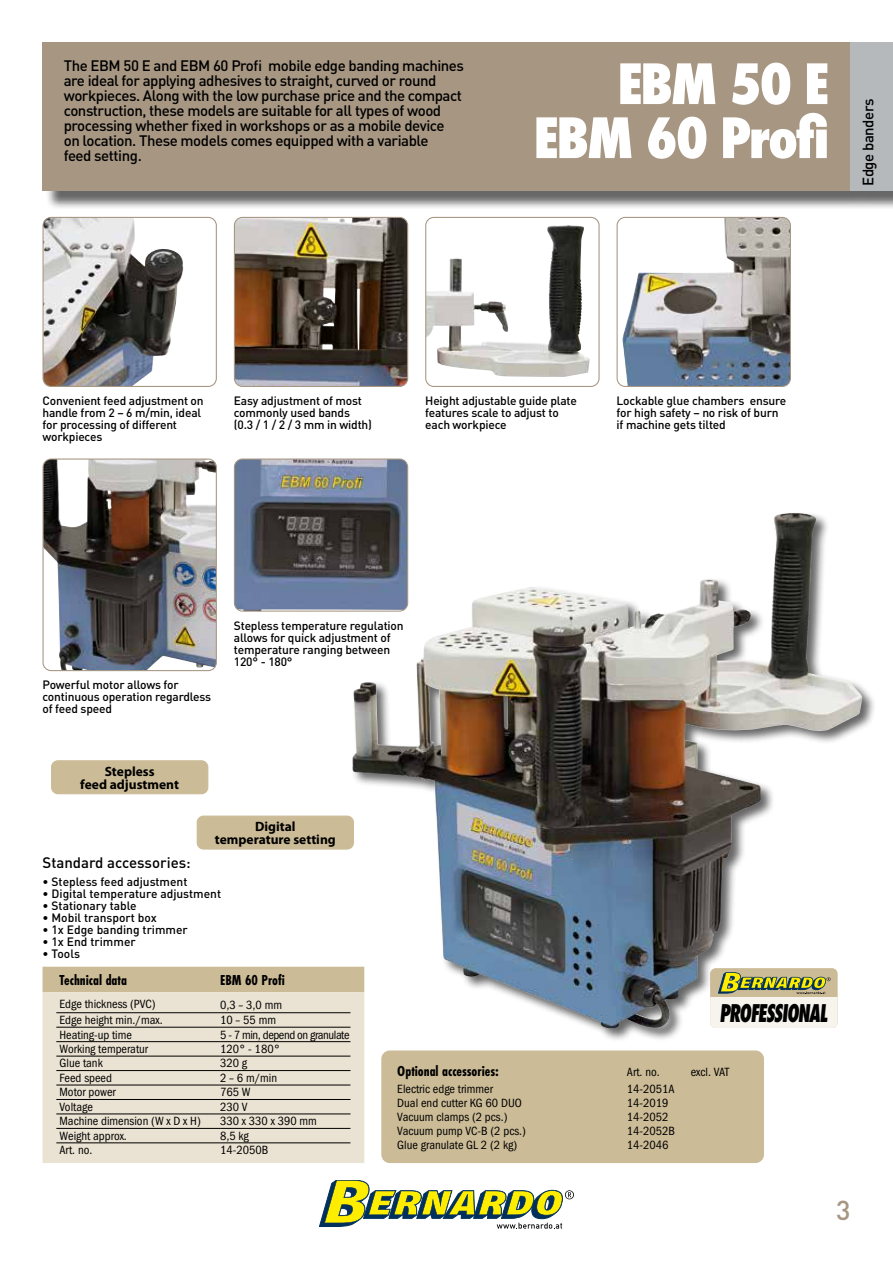
<style>
.page{position:relative;width:893px;height:1263px;background:#fff}
.page>*{position:absolute;margin:0;border:0;box-sizing:border-box;transform-origin:0 0}
.t1{font:800 condensed 54px/54px "Futura";letter-spacing:-.04em;color:#fff;text-align:right}
.t2{font:500 27px "DIN Pro";color:#a69682}
.t3{font:italic 800 26.85px "Futura PT Cond";letter-spacing:-.035em;color:#000;scale:.8 1}
.t4{font:500 15px/15px "DIN Pro";letter-spacing:-.03em;color:#000}
.t5{font:700 15px "Futura PT Cond";color:#000}
.t6{font:500 15px "DIN Pro";color:#000}
.t7{font:700 13.5px/13.5px "Myriad Pro";color:#000;text-align:center}
.t8{font:500 12px/12px "DIN Pro";letter-spacing:-.015em;color:#000}
.t9{font:12px "Franklin Gothic Book Cond ITC";color:#000}
.t10{font:12px "Franklin Gothic Book Cond ITC";letter-spacing:-.035em;color:#000}
</style>
<div class="page">
<div style="left:45px;top:45px;width:848px;height:165px;background:#000;opacity:.6"></div>
<div style="left:43px;top:43px;width:807px;height:148px;background:#a69682"></div>
<div style="left:850px;top:43px;width:43px;height:148px;background:#b5b9bc"></div>
<div style="left:381px;top:1050px;width:383px;height:113px;background:#cbbb96;border-radius:9px"></div>
<div style="left:43px;top:967px;width:308px;height:25px;background:#cbbb96"></div>
<div style="left:43px;top:992px;width:321px;height:171px;background:#eae2d2"></div>
<hr style="left:56px;top:1012px;width:164px;height:1px;background:#000">
<hr style="left:220px;top:1012px;width:130px;height:1px;background:#000">
<hr style="left:56px;top:1027px;width:164px;height:1px;background:#000">
<hr style="left:220px;top:1027px;width:130px;height:1px;background:#000">
<hr style="left:56px;top:1041px;width:164px;height:1px;background:#000">
<hr style="left:220px;top:1041px;width:130px;height:1px;background:#000">
<hr style="left:56px;top:1056px;width:164px;height:1px;background:#000">
<hr style="left:220px;top:1056px;width:130px;height:1px;background:#000">
<hr style="left:56px;top:1070px;width:164px;height:1px;background:#000">
<hr style="left:220px;top:1070px;width:130px;height:1px;background:#000">
<hr style="left:56px;top:1085px;width:164px;height:1px;background:#000">
<hr style="left:220px;top:1085px;width:130px;height:1px;background:#000">
<hr style="left:56px;top:1099px;width:164px;height:1px;background:#000">
<hr style="left:220px;top:1099px;width:130px;height:1px;background:#000">
<hr style="left:56px;top:1114px;width:164px;height:1px;background:#000">
<hr style="left:220px;top:1114px;width:130px;height:1px;background:#000">
<hr style="left:56px;top:1128px;width:164px;height:1px;background:#000">
<hr style="left:220px;top:1128px;width:130px;height:1px;background:#000">
<hr style="left:56px;top:1142px;width:164px;height:1px;background:#000">
<hr style="left:220px;top:1142px;width:130px;height:1px;background:#000">
<img style="left:43px;top:217px;width:141px;height:168px">
<div style="left:43px;top:217px;width:174px;height:170px;border:1px solid #a69682;border-radius:8px"></div>
<img style="left:43px;top:460px;width:172px;height:211px">
<div style="left:43px;top:458px;width:174px;height:213px;border:1px solid #a69682;border-radius:8px"></div>
<img style="left:236px;top:460px;width:170px;height:150px">
<div style="left:234px;top:458px;width:174px;height:154px;border:1px solid #a69682;border-radius:8px"></div>
<div style="left:52px;top:761px;width:156px;height:33px;background:#cbbb96;border-radius:6px"></div>
<div style="left:51px;top:760px;width:157px;height:34px;border:1px solid #cbbb96;border-radius:6px"></div>
<div style="left:197px;top:816px;width:156px;height:33px;background:#cbbb96;border-radius:6px"></div>
<div style="left:197px;top:815px;width:157px;height:34px;border:1px solid #cbbb96;border-radius:6px"></div>
<img style="left:234px;top:217px;width:174px;height:168px">
<div style="left:234px;top:217px;width:174px;height:170px;border:1px solid #a69682;border-radius:8px"></div>
<img style="left:461px;top:225px;width:106px;height:120px">
<div style="left:425px;top:217px;width:175px;height:170px;border:1px solid #a69682;border-radius:8px"></div>
<img style="left:622px;top:219px;width:167px;height:166px">
<div style="left:617px;top:217px;width:174px;height:170px;border:1px solid #a69682;border-radius:8px"></div>
<div style="left:351px;top:512px;width:525px;height:530px;background:#000;opacity:.6"></div>
<img style="left:352px;top:513px;width:432px;height:515px">
<svg style="left:319px;top:1180px;width:255px;height:49px"></svg>
<p class="t4" style="left:64px;top:57px;width:402px">The EBM 50 E and EBM 60 Profi mobile edge banding machines are ideal for applying adhesives to straight, curved or round workpieces. Along with the low purchase price and the compact construction, these models are suitable for all types of wood processing whether fixed in workshops or as a mobile device on location. These models comes equipped with a variable<br>feed setting.</p>
<h1 class="t1" style="left:534px;top:57px;width:297px">EBM 50 E<br>EBM 60 Profi</h1>
<p class="t4" style="left:860px;top:186px;width:89px;rotate:-90deg">Edge banders</p>
<p class="t8" style="left:43px;top:394px;width:163px">Convenient feed adjustment on handle from 2 – 6 m/min, ideal for processing of different workpieces</p>
<p class="t8" style="left:234px;top:394px;width:140px">Easy adjustment of most commonly used bands (0.3 / 1 / 2 / 3 mm in width)</p>
<p class="t8" style="left:425px;top:394px;width:153px">Height adjustable guide plate features scale to adjust to each workpiece</p>
<p class="t8" style="left:617px;top:394px;width:171px">Lockable glue chambers ensure for high safety – no risk of burn if machine gets tilted</p>
<p class="t8" style="left:43px;top:678px;width:170px">Powerful motor allows for continuous operation regardless of feed speed</p>
<p class="t8" style="left:234px;top:619px;width:171px">Stepless temperature regulation allows for quick adjustment of temperature ranging between<br>120° - 180°</p>
<p class="t7" style="left:80px;top:764px;width:100px">Stepless<br>feed adjustment</p>
<p class="t7" style="left:215px;top:819px;width:122px">Digital<br>temperature setting</p>
<p class="t6" style="left:43px;top:852px;width:150px">Standard accessories:</p>
<p class="t8" style="left:43px;top:875px;width:147px">• Stepless feed adjustment</p>
<p class="t8" style="left:43px;top:887px;width:180px">• Digital temperature adjustment</p>
<p class="t8" style="left:43px;top:899px;width:96px">• Stationary table</p>
<p class="t8" style="left:43px;top:911px;width:116px">• Mobil transport box</p>
<p class="t8" style="left:43px;top:923px;width:147px">• 1x Edge banding trimmer</p>
<p class="t8" style="left:43px;top:935px;width:95px">• 1x End trimmer</p>
<p class="t8" style="left:43px;top:947px;width:39px">• Tools</p>
<p class="t5" style="left:60px;top:971px;width:69px">Technical data</p>
<p class="t5" style="left:220px;top:971px;width:66px">EBM 60 Profi</p>
<p class="t9" style="left:60px;top:997px;width:98px">Edge thickness (PVC)</p>
<p class="t9" style="left:220px;top:998px;width:63px">0,3 – 3,0 mm</p>
<p class="t9" style="left:60px;top:1013px;width:105px">Edge height min./max.</p>
<p class="t9" style="left:220px;top:1013px;width:58px">10 – 55 mm</p>
<p class="t9" style="left:60px;top:1027px;width:74px">Heating-up time</p>
<p class="t10" style="left:220px;top:1027px;width:131px">5 - 7 min, depend on granulate</p>
<p class="t9" style="left:60px;top:1042px;width:90px">Working temperatur</p>
<p class="t9" style="left:220px;top:1042px;width:61px">120° - 180°</p>
<p class="t9" style="left:60px;top:1056px;width:45px">Glue tank</p>
<p class="t9" style="left:220px;top:1056px;width:29px">320 g</p>
<p class="t9" style="left:60px;top:1071px;width:54px">Feed speed</p>
<p class="t9" style="left:220px;top:1071px;width:59px">2 – 6 m/min</p>
<p class="t9" style="left:60px;top:1085px;width:58px">Motor power</p>
<p class="t9" style="left:220px;top:1085px;width:32px">765 W</p>
<p class="t9" style="left:60px;top:1100px;width:35px">Voltage</p>
<p class="t9" style="left:220px;top:1100px;width:29px">230 V</p>
<p class="t9" style="left:60px;top:1114px;width:143px">Machine dimension (W x D x H)</p>
<p class="t9" style="left:220px;top:1114px;width:98px">330 x 330 x 390 mm</p>
<p class="t9" style="left:60px;top:1129px;width:69px">Weight approx.</p>
<p class="t9" style="left:220px;top:1129px;width:30px">8,5 kg</p>
<p class="t9" style="left:60px;top:1143px;width:34px">Art. no.</p>
<p class="t9" style="left:220px;top:1143px;width:50px">14-2050B</p>
<h3 class="t3" style="left:720px;top:996px;width:136px">PROFESSIONAL</h3>
<p class="t5" style="left:397px;top:1062px;width:103px">Optional accessories:</p>
<p class="t9" style="left:627px;top:1065px;width:34px">Art. no.</p>
<p class="t9" style="left:691px;top:1065px;width:40px">excl. VAT</p>
<p class="t9" style="left:397px;top:1082px;width:97px">Electric edge trimmer</p>
<p class="t9" style="left:627px;top:1082px;width:49px">14-2051A</p>
<p class="t9" style="left:397px;top:1096px;width:126px">Dual end cutter KG 60 DUO</p>
<p class="t9" style="left:627px;top:1096px;width:43px">14-2019</p>
<p class="t9" style="left:397px;top:1110px;width:112px">Vacuum clamps (2 pcs.)</p>
<p class="t9" style="left:627px;top:1110px;width:43px">14-2052</p>
<p class="t9" style="left:397px;top:1124px;width:130px">Vacuum pump VC-B (2 pcs.)</p>
<p class="t9" style="left:627px;top:1124px;width:50px">14-2052B</p>
<p class="t9" style="left:397px;top:1138px;width:121px">Glue granulate GL 2 (2 kg)</p>
<p class="t9" style="left:627px;top:1138px;width:43px">14-2046</p>
<h2 class="t2" style="left:836px;top:1192px;width:16px">3</h2>
</div>
